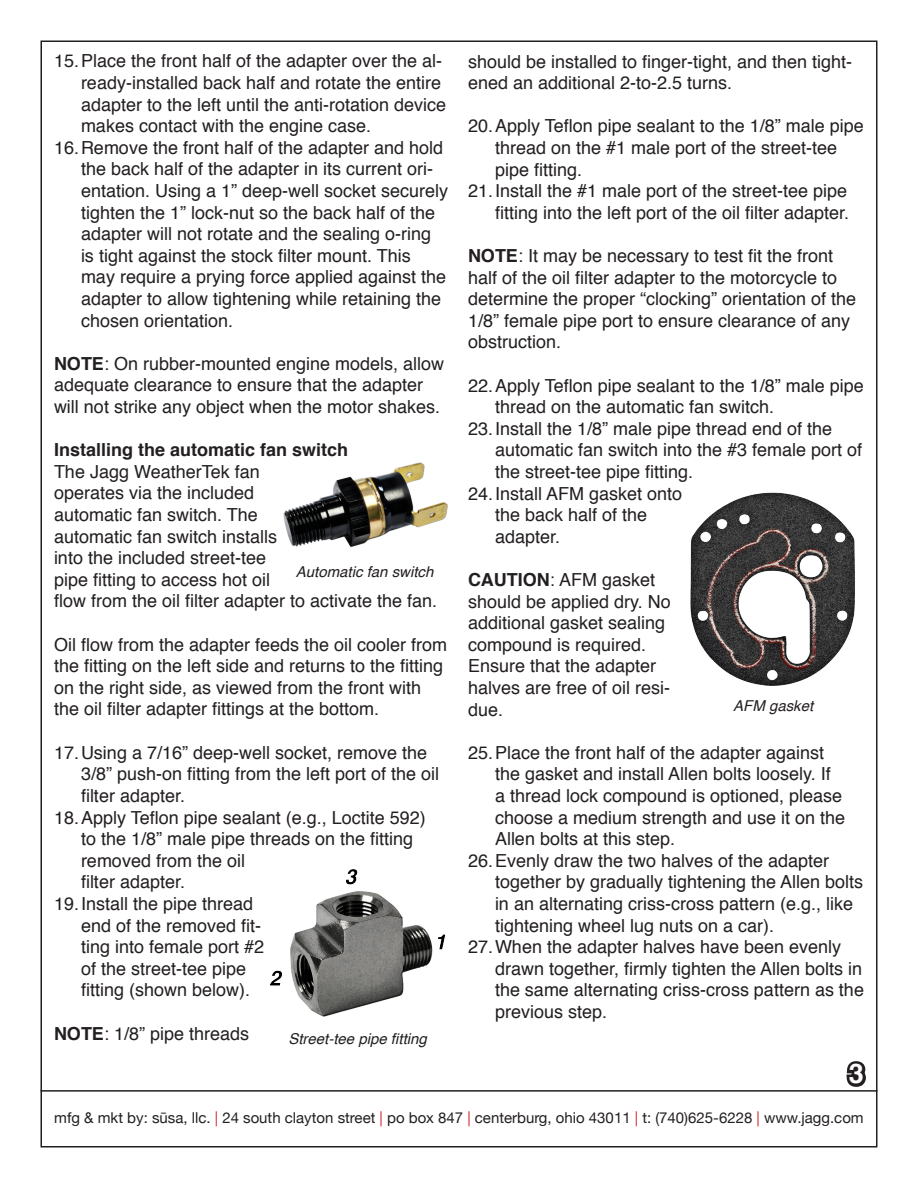
<style>
.page{position:relative;width:918px;height:1188px;background:#fff}
.page>*{position:absolute;margin:0;border:0;box-sizing:border-box;transform-origin:0 0}
.t1{font:700 27px "Helvetica";color:#fff}
.t2{font:18px/21.6px "Helvetica";color:#231f20}
.t3{font:700 18px "Helvetica";color:#231f20}
.t4{font:15px "Helvetica Neue";color:#231f20}
.t5{font:italic 15px "Helvetica";color:#231f20}
.s1{font-weight:700}
.s2{color:#d1232a}
</style>
<div class="page">
<svg style="left:846px;top:1061px;width:20px;height:26px"></svg>
<hr style="left:40px;top:1090px;width:838px;height:2px;background:#231f20">
<img style="left:283px;top:462px;width:165px;height:85px">
<img style="left:269px;top:869px;width:177px;height:148px">
<img style="left:690px;top:492px;width:165px;height:194px">
<p class="t2" style="left:54px;top:51px;width:390px">15.Place the front half of the adapter over the al-</p>
<p class="t2" style="left:81px;top:73px;width:362px">ready-installed back half and rotate the entire</p>
<p class="t2" style="left:81px;top:94px;width:367px">adapter to the left until the anti-rotation device</p>
<p class="t2" style="left:81px;top:116px;width:292px">makes contact with the engine case.</p>
<p class="t2" style="left:54px;top:137px;width:391px">16.Remove the front half of the adapter and hold</p>
<p class="t2" style="left:81px;top:159px;width:354px">the back half of the adapter in its current ori-</p>
<p class="t2" style="left:81px;top:181px;width:369px">entation. Using a 1” deep-well socket securely</p>
<p class="t2" style="left:81px;top:202px;width:356px">tighten the 1” lock-nut so the back half of the</p>
<p class="t2" style="left:81px;top:224px;width:352px">adapter will not rotate and the sealing o-ring</p>
<p class="t2" style="left:81px;top:245px;width:331px">is tight against the stock filter mount. This</p>
<p class="t2" style="left:81px;top:267px;width:367px">may require a prying force applied against the</p>
<p class="t2" style="left:81px;top:289px;width:362px">adapter to allow tightening while retaining the</p>
<p class="t2" style="left:81px;top:310px;width:154px">chosen orientation.</p>
<p class="t2" style="left:54px;top:353px;width:392px"><span class="s1">NOTE</span>: On rubber-mounted engine models, allow adequate clearance to ensure that the adapter will not strike any object when the motor shakes.</p>
<p class="t3" style="left:54px;top:435px;width:296px">Installing the automatic fan switch</p>
<p class="t2" style="left:54px;top:461px;width:385px">The Jagg WeatherTek fan<br>operates via the included<br>automatic fan switch. The<br>automatic fan switch installs<br>into the included street-tee<br>pipe fitting to access hot oil<br>flow from the oil filter adapter to activate the fan.</p>
<p class="t2" style="left:54px;top:634px;width:395px">Oil flow from the adapter feeds the oil cooler from the fitting on the left side and returns to the fitting on the right side, as viewed from the front with the oil filter adapter fittings at the bottom.</p>
<p class="t2" style="left:54px;top:742px;width:375px">17.Using a 7/16” deep-well socket, remove the</p>
<p class="t2" style="left:81px;top:764px;width:360px">3/8” push-on fitting from the left port of the oil</p>
<p class="t2" style="left:81px;top:785px;width:106px">filter adapter.</p>
<p class="t2" style="left:54px;top:807px;width:373px">18.Apply Teflon pipe sealant (e.g., Loctite 592)</p>
<p class="t2" style="left:81px;top:829px;width:334px">to the 1/8” male pipe threads on the fitting</p>
<p class="t2" style="left:81px;top:850px;width:166px">removed from the oil</p>
<p class="t2" style="left:81px;top:872px;width:106px">filter adapter.</p>
<p class="t2" style="left:54px;top:893px;width:201px">19.Install the pipe thread</p>
<p class="t2" style="left:81px;top:915px;width:182px">end of the removed fit-</p>
<p class="t2" style="left:81px;top:937px;width:185px">ting into female port #2</p>
<p class="t2" style="left:81px;top:958px;width:167px">of the street-tee pipe</p>
<p class="t2" style="left:81px;top:980px;width:171px">fitting (shown below).</p>
<p class="t2" style="left:54px;top:1023px;width:197px"><span class="s1">NOTE</span>: 1/8” pipe threads</p>
<p class="t5" style="left:296px;top:560px;width:139px">Automatic fan switch</p>
<p class="t5" style="left:288px;top:1027px;width:140px">Street-tee pipe fitting</p>
<p class="t2" style="left:468px;top:51px;width:386px">should be installed to finger-tight, and then tight&shy;ened an additional 2-to-2.5 turns.</p>
<p class="t2" style="left:468px;top:116px;width:397px">20.Apply Teflon pipe sealant to the 1/8” male pipe</p>
<p class="t2" style="left:495px;top:137px;width:344px">thread on the #1 male port of the street-tee</p>
<p class="t2" style="left:495px;top:159px;width:89px">pipe fitting.</p>
<p class="t2" style="left:468px;top:181px;width:381px">21.Install the #1 male port of the street-tee pipe</p>
<p class="t2" style="left:495px;top:202px;width:356px">fitting into the left port of the oil filter adapter.</p>
<p class="t2" style="left:468px;top:245px;width:390px"><span class="s1">NOTE</span>: It may be necessary to test fit the front half of the oil filter adapter to the motorcycle to determine the proper “clocking” orientation of the 1/8” female pipe port to ensure clearance of any obstruction.</p>
<p class="t2" style="left:468px;top:375px;width:397px">22.Apply Teflon pipe sealant to the 1/8” male pipe</p>
<p class="t2" style="left:495px;top:397px;width:281px">thread on the automatic fan switch.</p>
<p class="t2" style="left:468px;top:418px;width:366px">23.Install the 1/8” male pipe thread end of the</p>
<p class="t2" style="left:495px;top:440px;width:369px">automatic fan switch into the #3 female port of</p>
<p class="t2" style="left:495px;top:461px;width:200px">the street-tee pipe fitting.</p>
<p class="t2" style="left:468px;top:483px;width:216px">24.Install AFM gasket onto</p>
<p class="t2" style="left:495px;top:505px;width:154px">the back half of the</p>
<p class="t2" style="left:495px;top:526px;width:67px">adapter.</p>
<p class="t2" style="left:468px;top:569px;width:204px"><span class="s1">CAUTION</span>: AFM gasket should be applied dry. No additional gasket sealing compound is required.<br>Ensure that the adapter halves are free of oil resi&shy;due.</p>
<p class="t2" style="left:468px;top:742px;width:358px">25.Place the front half of the adapter against</p>
<p class="t2" style="left:495px;top:764px;width:337px">the gasket and install Allen bolts loosely. If</p>
<p class="t2" style="left:495px;top:785px;width:349px">a thread lock compound is optioned, please</p>
<p class="t2" style="left:495px;top:807px;width:352px">choose a medium strength and use it on the</p>
<p class="t2" style="left:495px;top:829px;width:182px">Allen bolts at this step.</p>
<p class="t2" style="left:468px;top:850px;width:363px">26.Evenly draw the two halves of the adapter</p>
<p class="t2" style="left:495px;top:872px;width:370px">together by gradually tightening the Allen bolts</p>
<p class="t2" style="left:495px;top:893px;width:360px">in an alternating criss-cross pattern (e.g., like</p>
<p class="t2" style="left:495px;top:915px;width:281px">tightening wheel lug nuts on a car).</p>
<p class="t2" style="left:468px;top:937px;width:375px">27.When the adapter halves have been evenly</p>
<p class="t2" style="left:495px;top:958px;width:369px">drawn together, firmly tighten the Allen bolts in</p>
<p class="t2" style="left:495px;top:980px;width:371px">the same alternating criss-cross pattern as the</p>
<p class="t2" style="left:495px;top:1001px;width:114px">previous step.</p>
<p class="t5" style="left:733px;top:694px;width:82px">AFM gasket</p>
<h1 class="t1" style="left:849px;top:1052px;width:17px">3</h1>
<p class="t4" style="left:54px;top:1107px;width:811px">mfg &amp; mkt by: sūsa, llc. <span class="s2">|</span> 24 south clayton street <span class="s2">|</span> po box 847 <span class="s2">|</span> centerburg, ohio 43011 <span class="s2">|</span> t: (740)625-6228 <span class="s2">|</span> www.jagg.com</p>
</div>
